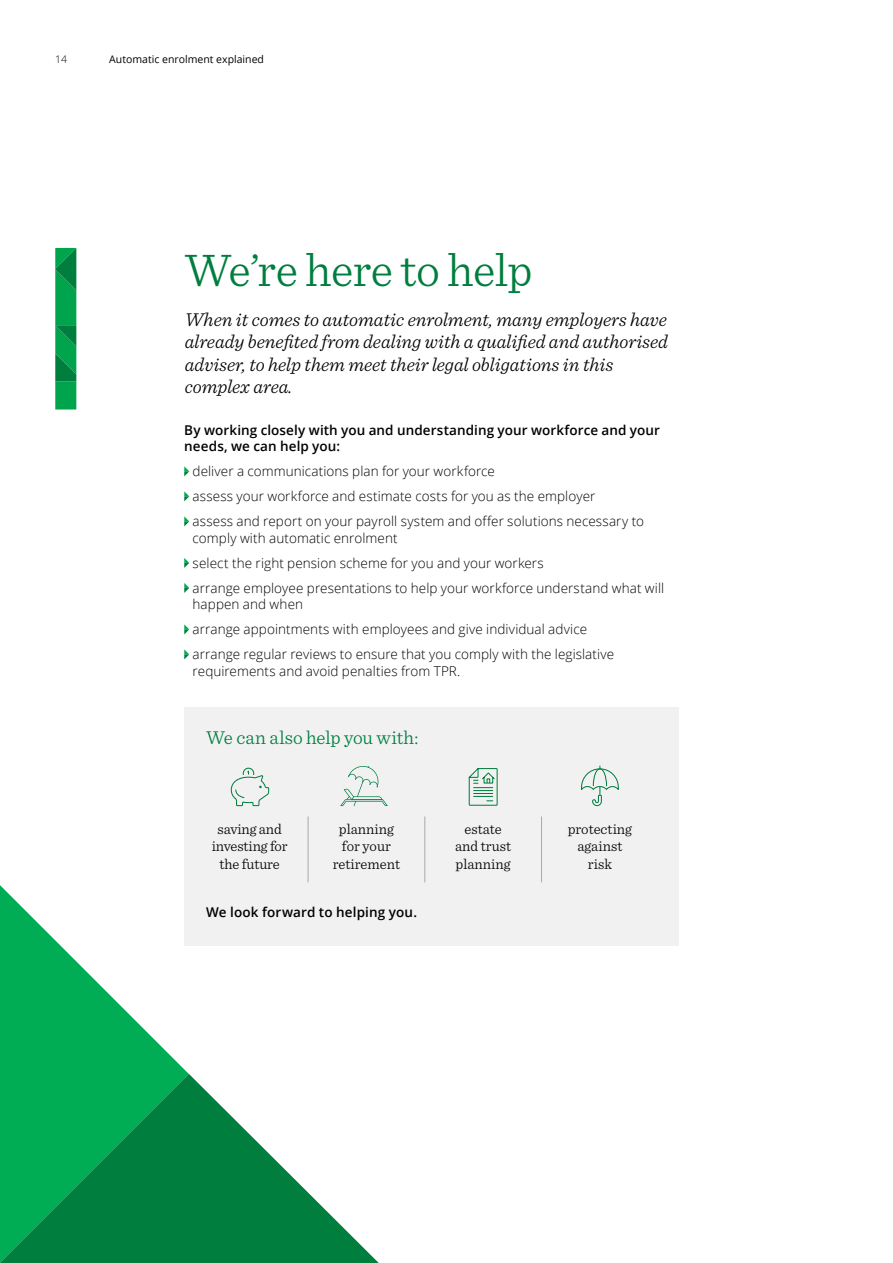
<style>
.page{position:relative;width:893px;height:1263px;background:#fff}
.page>*{position:absolute;margin:0;border:0;box-sizing:border-box;transform-origin:0 0}
.t1{font:300 48px "Sentinel";letter-spacing:-.01em;color:#007e3e}
.t2{font:italic 300 19.5px/22.5px "Sentinel";color:#000}
.t3{font:300 19.5px "Sentinel";letter-spacing:-.005em;color:#007e3e}
.t4{font:300 15px/17.7px "Sentinel";color:#000;text-align:center}
.t5{font:300 13.5px/25px "Open Sans";letter-spacing:.005em;color:#000}
.t6{font:600 13.5px/16.5px "Open Sans";letter-spacing:.005em;color:#000}
.t7{font:600 13.5px "Open Sans";letter-spacing:.01em;color:#000}
.t8{font:10.5px "Open Sans";color:#000}
.t9{font:300 10.5px "Open Sans";color:#000}
</style>
<div class="page">
<svg style="left:55px;top:248px;width:21px;height:161px;background:#059a4c"></svg>
<svg style="left:184px;top:466px;width:5px;height:10px"></svg>
<svg style="left:184px;top:491px;width:5px;height:10px"></svg>
<svg style="left:184px;top:516px;width:5px;height:10px"></svg>
<svg style="left:184px;top:558px;width:5px;height:10px"></svg>
<svg style="left:184px;top:583px;width:5px;height:10px"></svg>
<svg style="left:184px;top:624px;width:5px;height:10px"></svg>
<svg style="left:184px;top:649px;width:5px;height:10px"></svg>
<div style="left:185px;top:707px;width:494px;height:239px;background:#f1f1f2"></div>
<hr style="left:308px;top:816px;width:1px;height:66px;background:#a7a9ac">
<hr style="left:424px;top:816px;width:1px;height:66px;background:#a7a9ac">
<hr style="left:541px;top:816px;width:1px;height:66px;background:#a7a9ac">
<svg style="left:230px;top:767px;width:40px;height:40px"></svg>
<svg style="left:340px;top:766px;width:48px;height:40px"></svg>
<svg style="left:581px;top:766px;width:38px;height:41px"></svg>
<svg style="left:468px;top:768px;width:30px;height:38px"></svg>
<svg style="left:0;top:885px;width:189px;height:189px"></svg>
<svg style="left:0;top:1074px;width:379px;height:189px"></svg>
<p class="t9" style="left:55px;top:52px;width:13px">14</p>
<p class="t8" style="left:109px;top:52px;width:156px">Automatic enrolment explained</p>
<h1 class="t1" style="left:185px;top:234px;width:349px">We’re here to help</h1>
<h2 class="t2" style="left:185px;top:307px;width:485px">When it comes to automatic enrolment, many employers have already benefited from dealing with a qualified and authorised adviser, to help them meet their legal obligations in this complex area.</h2>
<p class="t6" style="left:184px;top:421px;width:477px">By working closely with you and understanding your workforce and your needs, we can help you:</p>
<p class="t5" style="left:193px;top:459px;width:453px">deliver a communications plan for your workforce<br>assess your workforce and estimate costs for you as the employer<br>assess and report on your payroll system and offer solutions necessary to</p>
<p class="t5" style="left:193px;top:525px;width:473px">comply with automatic enrolment<br>select the right pension scheme for you and your workers<br>arrange employee presentations to help your workforce understand what will</p>
<p class="t5" style="left:193px;top:592px;width:423px">happen and when<br>arrange appointments with employees and give individual advice arrange regular reviews to ensure that you comply with the legislative</p>
<p class="t5" style="left:193px;top:658px;width:269px">requirements and avoid penalties from TPR.</p>
<h2 class="t3" style="left:206px;top:723px;width:214px">We can also help you with:</h2>
<p class="t4" style="left:212px;top:819px;width:78px">saving and investing for the future</p>
<p class="t4" style="left:333px;top:819px;width:69px">planning for your retirement</p>
<p class="t4" style="left:455px;top:819px;width:58px">estate and trust planning</p>
<p class="t4" style="left:568px;top:819px;width:66px">protecting against risk</p>
<p class="t7" style="left:206px;top:903px;width:212px">We look forward to helping you.</p>
</div>
